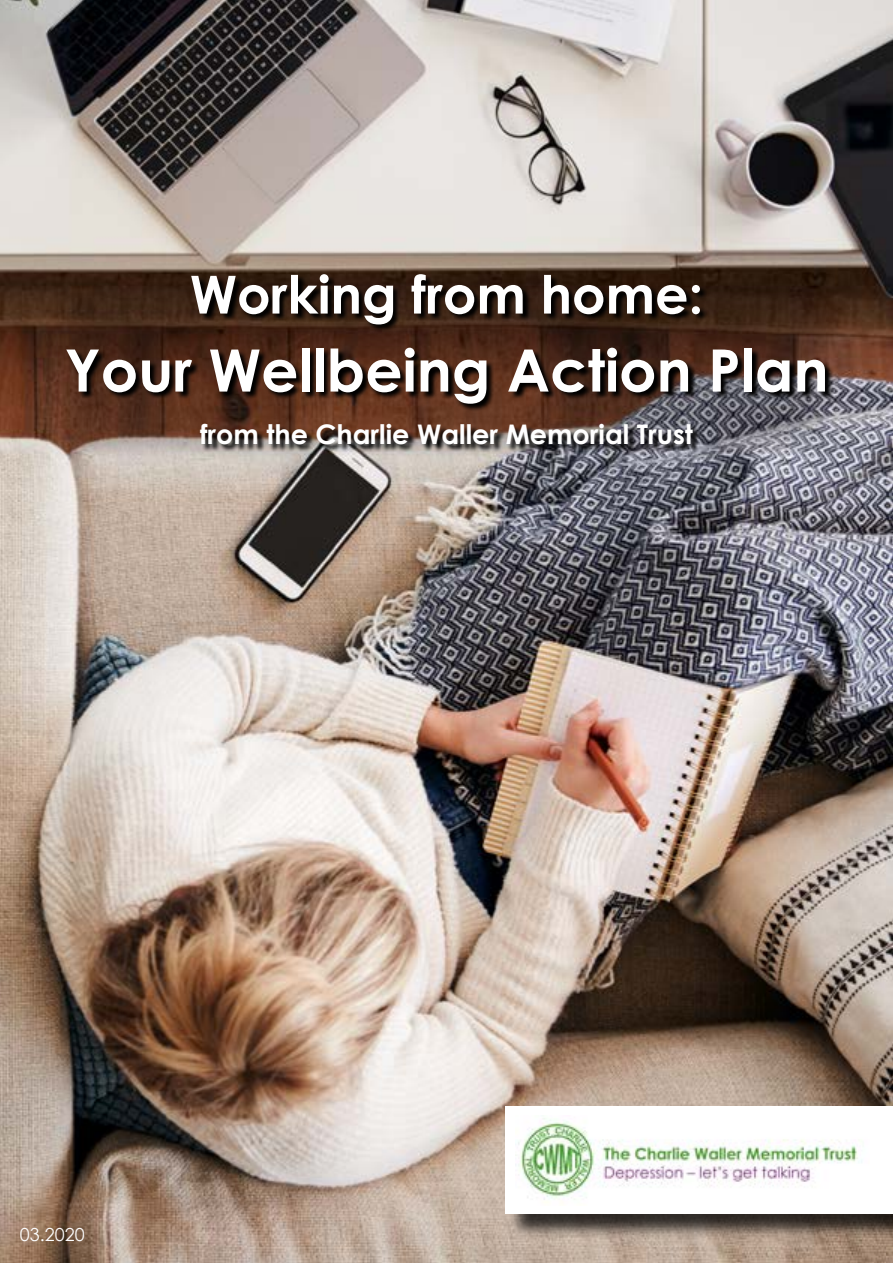
<style>
.page{position:relative;width:893px;height:1263px;background:#fff}
.page>*{position:absolute;margin:0;border:0;box-sizing:border-box;transform-origin:0 0}
.t1{font:700 58.5px "Century Gothic";color:#fff}
.t2{font:700 52.5px "Century Gothic";color:#fff}
.t3{font:700 27px "Century Gothic";color:#fff}
.t4{font:18px "Century Gothic";color:#fff}
</style>
<div class="page">
<img style="left:0;top:0;width:893px;height:1263px">
<div style="left:508px;top:1109px;width:385px;height:131px;background:#000;opacity:.75"></div>
<div style="left:505px;top:1106px;width:388px;height:108px;background:#fff"></div>
<img style="left:518px;top:1118px;width:344px;height:85px">
<svg style="left:54px;top:282px;width:774px;height:174px;background:#8a7771"></svg>
<svg style="left:67px;top:276px;width:767px;height:176px;background:#422c22"></svg>
<h2 class="t2" style="left:190px;top:255px;width:515px">Working from home:</h2>
<h1 class="t1" style="left:64px;top:326px;width:766px">Your Wellbeing Action Plan</h1>
<p class="t3" style="left:200px;top:414px;width:495px">from the Charlie Waller Memorial Trust</p>
<p class="t4" style="left:20px;top:1222px;width:66px">03.2020</p>
</div>
